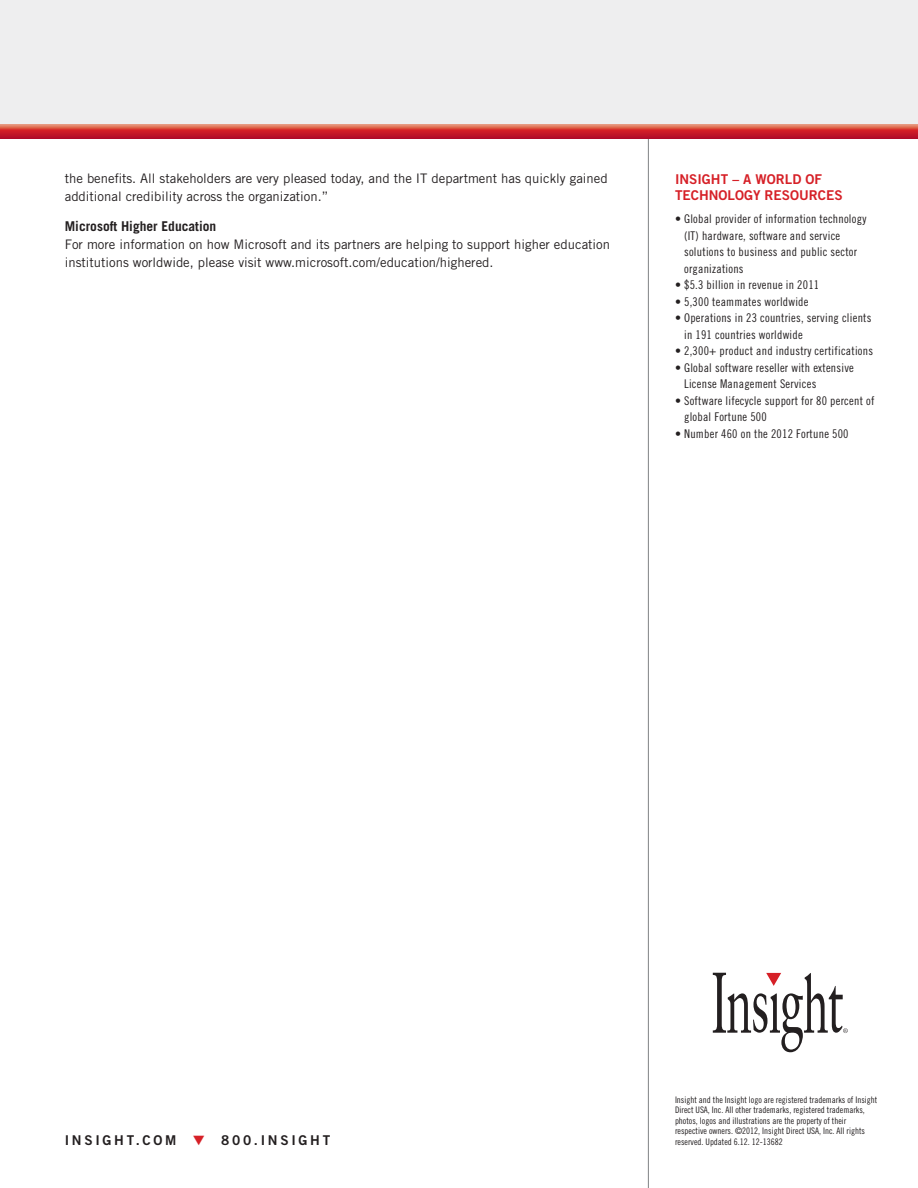
<style>
.page{position:relative;width:918px;height:1188px;background:#fff}
.page>*{position:absolute;margin:0;border:0;box-sizing:border-box;transform-origin:0 0}
.t1{font:13.5px/16.5px "Trade Gothic Bold Two";color:#d62027}
.Black_Subhead{font:700 13.5px "Trade Gothic";color:#231f20}
.t2{font:13.5px "Trade Gothic Bold Two";letter-spacing:.2em;color:#231f20}
.Body_Copy{font:13.2px/18px "Trade Gothic";color:#231f20}
.t3{font:12px/16.5px "Trade Gothic Cond Eighteen";letter-spacing:.02em;color:#231f20}
.t4{font:9px/10.5px "Trade Gothic Cond Eighteen";color:#231f20}
.s1{color:#d62027}
</style>
<div class="page">
<hr style="left:648px;top:135px;width:1px;height:1053px;background:#808285">
<div style="left:0;top:0;width:918px;height:135px;background:#eeeeef"></div>
<svg style="left:713px;top:973px;width:135px;height:79px"></svg>
<svg style="left:0;top:124px;width:918px;height:14px;background:#cf3a3b"></svg>
<p class="Body_Copy" style="left:65px;top:169px;width:544px">the benefits. All stakeholders are very pleased today, and the IT department has quickly gained additional credibility across the organization.”</p>
<p class="Black_Subhead" style="left:65px;top:218px;width:153px">Microsoft Higher Education</p>
<p class="Body_Copy" style="left:65px;top:235px;width:547px">For more information on how Microsoft and its partners are helping to support higher education institutions worldwide, please visit www.microsoft.com/education/highered.</p>
<p class="t1" style="left:675px;top:170px;width:169px">INSIGHT – A WORLD OF<br>TECHNOLOGY RESOURCES</p>
<p class="t3" style="left:684px;top:211px;width:184px;text-indent:-9px">• Global provider of information technology (IT) hardware, software and service solutions to business and public sector organizations</p>
<p class="t3" style="left:675px;top:277px;width:146px">• $5.3 billion in revenue in 2011</p>
<p class="t3" style="left:675px;top:293px;width:135px">• 5,300 teammates worldwide</p>
<p class="t3" style="left:684px;top:310px;width:189px;text-indent:-9px">• Operations in 23 countries, serving clients in 191 countries worldwide</p>
<p class="t3" style="left:675px;top:343px;width:200px">• 2,300+ product and industry certifications</p>
<p class="t3" style="left:684px;top:359px;width:171px;text-indent:-9px">• Global software reseller with extensive<br>License Management Services</p>
<p class="t3" style="left:684px;top:392px;width:192px;text-indent:-9px">• Software lifecycle support for 80 percent of global Fortune 500</p>
<p class="t3" style="left:675px;top:425px;width:175px">• Number 460 on the 2012 Fortune 500</p>
<p class="t2" style="left:65px;top:1132px;width:267px">INSIGHT.COM <span class="s1">▼</span> 800.INSIGHT</p>
<p class="t4" style="left:675px;top:1094px;width:204px">Insight and the Insight logo are registered trademarks of Insight Direct USA, Inc. All other trademarks, registered trademarks, photos, logos and illustrations are the property of their respective owners. ©2012, Insight Direct USA, Inc. All rights reserved. Updated 6.12. 12-13682</p>
</div>
